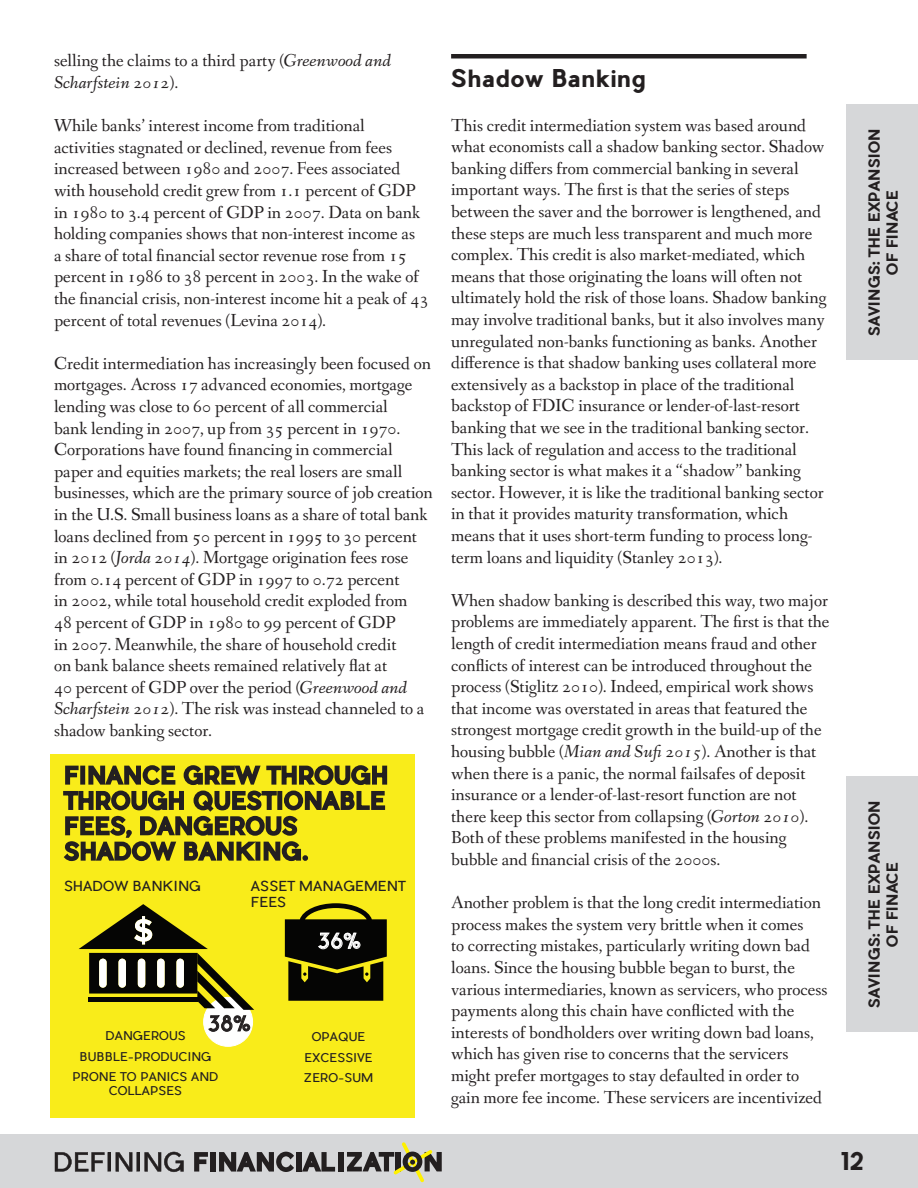
<style>
.page{position:relative;width:918px;height:1188px;background:#fff}
.page>*{position:absolute;margin:0;border:0;box-sizing:border-box;transform-origin:0 0}
.t1{font:700 24px "Pier Sans";letter-spacing:.025em;color:#231f20}
.t2{font:20.25px "Pier Sans";color:#231f20}
.t3{font:20.25px "Pier Sans";color:#fff}
.t4{font:18px/21.6px "Fanwood Text";color:#231f20}
.t5{font:700 15px/18px "Pier Sans";color:#231f20;text-align:center}
.t6{font:13.5px/16.2px "Pier Sans";color:#231f20}
.t7{font:11.85px/20.2px "Pier Sans";color:#231f20;text-align:center}
.s1{font-style:italic}
</style>
<div class="page">
<div style="left:0;top:1134px;width:918px;height:54px;background:#d6d7d9"></div>
<div style="left:846px;top:104px;width:72px;height:256px;background:#d6d7d9"></div>
<div style="left:846px;top:776px;width:72px;height:256px;background:#d6d7d9"></div>
<svg style="left:194px;top:1152px;width:14px;height:20px"></svg>
<div style="left:210px;top:1152px;width:5px;height:20px;background:#231f20"></div>
<svg style="left:219px;top:1152px;width:75px;height:20px"></svg>
<div style="left:296px;top:1152px;width:5px;height:20px;background:#231f20"></div>
<svg style="left:302px;top:1152px;width:33px;height:20px"></svg>
<div style="left:338px;top:1152px;width:5px;height:19px;background:#231f20"></div>
<svg style="left:347px;top:1142px;width:95px;height:40px"></svg>
<hr style="left:108px;top:1152px;width:3px;height:20px;background:#231f20">
<svg style="left:55px;top:1152px;width:55px;height:20px"></svg>
<svg style="left:116px;top:1152px;width:68px;height:20px"></svg>
<hr style="left:451px;top:54px;width:356px;height:4px;background:#231f20">
<div style="left:50px;top:754px;width:365px;height:364px;background:#f9ec1a"></div>
<svg style="left:63px;top:765px;width:325px;height:97px"></svg>
<div style="left:204px;top:997px;width:49px;height:49px;background:#fff;border-radius:50%"></div>
<svg style="left:79px;top:904px;width:175px;height:128px"></svg>
<svg style="left:285px;top:903px;width:102px;height:98px"></svg>
<p class="t4" style="left:54px;top:51px;width:338px">selling the claims to a third party <span class="s1">(Greenwood and<br>Scharfstein 2012)</span>.</p>
<p class="t4" style="left:54px;top:116px;width:376px">While banks’ interest income from traditional activities stagnated or declined, revenue from fees increased between 1980 and 2007. Fees associated with household credit grew from 1.1 percent of GDP in 1980 to 3.4 percent of GDP in 2007. Data on bank holding companies shows that non-interest income as<br>a share of total financial sector revenue rose from 15 percent in 1986 to 38 percent in 2003. In the wake of the financial crisis, non-interest income hit a peak of 43 percent of total revenues (Levina 2014).</p>
<p class="t4" style="left:54px;top:353px;width:380px">Credit intermediation has increasingly been focused on mortgages. Across 17 advanced economies, mortgage lending was close to 60 percent of all commercial<br>bank lending in 2007, up from 35 percent in 1970.<br>Corporations have found financing in commercial paper and equities markets; the real losers are small businesses, which are the primary source of job creation in the U.S. Small business loans as a share of total bank loans declined from 50 percent in 1995 to 30 percent in 2012 <span class="s1">(Jorda 2014)</span>. Mortgage origination fees rose from 0.14 percent of GDP in 1997 to 0.72 percent<br>in 2002, while total household credit exploded from<br>48 percent of GDP in 1980 to 99 percent of GDP<br>in 2007. Meanwhile, the share of household credit<br>on bank balance sheets remained relatively flat at<br>40 percent of GDP over the period <span class="s1">(Greenwood and Scharfstein 2012)</span>. The risk was instead channeled to a shadow banking sector.</p>
<p class="t6" style="left:64px;top:878px;width:138px">SHADOW BANKING</p>
<p class="t6" style="left:251px;top:878px;width:157px">ASSET MANAGEMENT<br>FEES</p>
<p class="t3" style="left:319px;top:928px;width:44px">36%</p>
<p class="t2" style="left:209px;top:1011px;width:43px">38%</p>
<p class="t7" style="left:73px;top:1026px;width:148px">DANGEROUS<br>BUBBLE-PRODUCING<br>PRONE TO PANICS AND</p>
<p class="t7" style="left:109px;top:1080px;width:75px">COLLAPSES</p>
<p class="t7" style="left:304px;top:1027px;width:71px">OPAQUE<br>EXCESSIVE<br>ZERO-SUM</p>
<h1 class="t1" style="left:451px;top:63px;width:197px">Shadow Banking</h1>
<p class="t4" style="left:451px;top:115px;width:377px">This credit intermediation system was based around what economists call a shadow banking sector. Shadow banking differs from commercial banking in several important ways. The first is that the series of steps between the saver and the borrower is lengthened, and these steps are much less transparent and much more complex. This credit is also market-mediated, which means that those originating the loans will often not ultimately hold the risk of those loans. Shadow banking may involve traditional banks, but it also involves many unregulated non-banks functioning as banks. Another difference is that shadow banking uses collateral more extensively as a backstop in place of the traditional backstop of FDIC insurance or lender-of-last-resort banking that we see in the traditional banking sector.<br>This lack of regulation and access to the traditional banking sector is what makes it a “shadow” banking sector. However, it is like the traditional banking sector in that it provides maturity transformation, which means that it uses short-term funding to process long&shy;term loans and liquidity (Stanley 2013).</p>
<p class="t4" style="left:451px;top:590px;width:380px">When shadow banking is described this way, two major problems are immediately apparent. The first is that the length of credit intermediation means fraud and other conflicts of interest can be introduced throughout the process (Stiglitz 2010). Indeed, empirical work shows that income was overstated in areas that featured the strongest mortgage credit growth in the build-up of the housing bubble <span class="s1">(Mian and Sufi 2015)</span>. Another is that when there is a panic, the normal failsafes of deposit insurance or a lender-of-last-resort function are not there keep this sector from collapsing <span class="s1">(Gorton 2010)</span>.<br>Both of these problems manifested in the housing bubble and financial crisis of the 2000s.</p>
<p class="t4" style="left:451px;top:893px;width:378px">Another problem is that the long credit intermediation process makes the system very brittle when it comes<br>to correcting mistakes, particularly writing down bad loans. Since the housing bubble began to burst, the various intermediaries, known as servicers, who process payments along this chain have conflicted with the interests of bondholders over writing down bad loans, which has given rise to concerns that the servicers might prefer mortgages to stay defaulted in order to gain more fee income. These servicers are incentivized</p>
<p class="t5" style="left:865px;top:336px;width:210px;rotate:-90deg">SAVINGS: THE EXPANSION<br>OF FINACE</p>
<p class="t5" style="left:865px;top:1008px;width:210px;rotate:-90deg">SAVINGS: THE EXPANSION<br>OF FINACE</p>
<h1 class="t1" style="left:841px;top:1146px;width:25px">12</h1>
</div>
